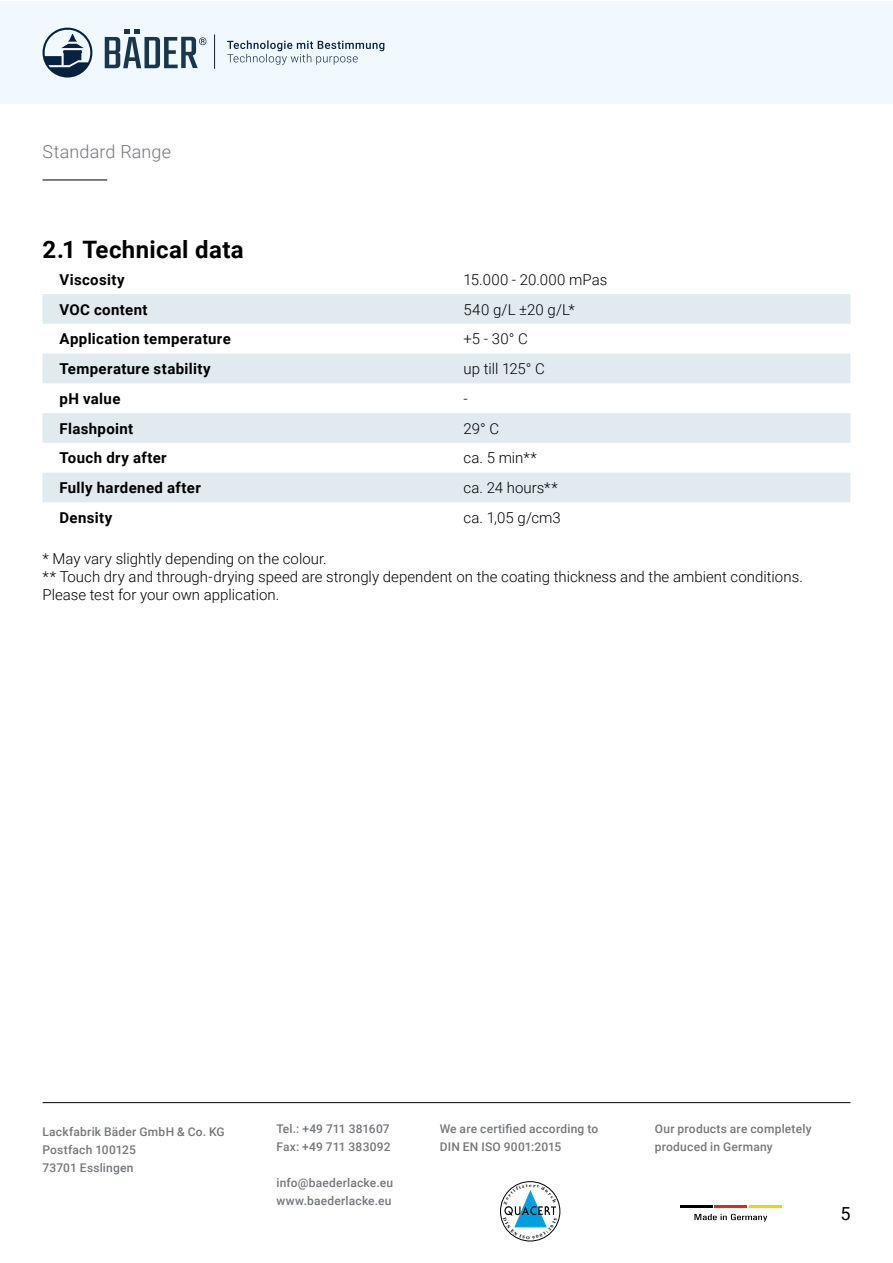
<style>
.page{position:relative;width:893px;height:1263px;background:#fff}
.page>*{position:absolute;margin:0;border:0;box-sizing:border-box;transform-origin:0 0}
.t1{font:700 24px "Roboto";letter-spacing:.015em;color:#000}
.t2{font:300 18px "Roboto";letter-spacing:.005em;color:#74777b}
.t3{font:18px "Roboto";color:#000}
.t4{font:300 15px/18px "Roboto";color:#000}
.t5{font:700 15px "Roboto";letter-spacing:.025em;color:#000}
.t6{font:500 12px/18px "Roboto";letter-spacing:.02em;color:#74777b}
</style>
<div class="page">
<svg style="left:694px;top:1214px;width:73px;height:8px"></svg>
<hr style="left:680px;top:1205px;width:32px;height:3px;background:#000">
<hr style="left:715px;top:1205px;width:32px;height:3px;background:#e52621">
<hr style="left:749px;top:1205px;width:33px;height:3px;background:#ffcc05">
<div style="left:500px;top:1181px;width:60px;height:60px;border:1px solid #000;border-radius:50%"></div>
<hr style="left:43px;top:1102px;width:807px;height:1px;background:#000">
<div style="left:0;top:1px;width:893px;height:103px;background:#f2f9fe"></div>
<svg style="left:227px;top:40px;width:157px;height:25px"></svg>
<svg style="left:105px;top:30px;width:101px;height:38px"></svg>
<svg style="left:43px;top:28px;width:49px;height:50px"></svg>
<hr style="left:214px;top:35px;width:1px;height:34px;background:#072241">
<hr style="left:43px;top:180px;width:64px;height:1px;background:#000">
<svg style="left:43px;top:294px;width:807px;height:208px;fill:#e0eaef"></svg>
<svg style="left:503px;top:1183px;width:54px;height:56px"></svg>
<p class="t2" style="left:43px;top:139px;width:130px">Standard Range</p>
<h1 class="t1" style="left:43px;top:233px;width:203px">2.1 Technical data</h1>
<p class="t5" style="left:60px;top:269px;width:67px">Viscosity</p>
<p class="t4" style="left:463px;top:270px;width:145px">15.000 - 20.000 mPas</p>
<p class="t5" style="left:60px;top:299px;width:90px">VOC content</p>
<p class="t4" style="left:463px;top:300px;width:113px">540 g/L ±20 g/L*</p>
<p class="t5" style="left:60px;top:328px;width:173px">Application temperature</p>
<p class="t4" style="left:463px;top:329px;width:66px">+5 - 30° C</p>
<p class="t5" style="left:60px;top:358px;width:153px">Temperature stability</p>
<p class="t4" style="left:463px;top:359px;width:83px">up till 125° C</p>
<p class="t5" style="left:60px;top:388px;width:62px">pH value</p>
<p class="t4" style="left:463px;top:389px;width:6px">-</p>
<p class="t5" style="left:60px;top:418px;width:75px">Flashpoint</p>
<p class="t4" style="left:463px;top:419px;width:37px">29° C</p>
<p class="t5" style="left:60px;top:447px;width:109px">Touch dry after</p>
<p class="t4" style="left:463px;top:448px;width:75px">ca. 5 min**</p>
<p class="t5" style="left:60px;top:477px;width:143px">Fully hardened after</p>
<p class="t4" style="left:463px;top:478px;width:96px">ca. 24 hours**</p>
<p class="t5" style="left:60px;top:507px;width:54px">Density</p>
<p class="t4" style="left:463px;top:508px;width:99px">ca. 1,05 g/cm3</p>
<p class="t4" style="left:43px;top:549px;width:762px">* May vary slightly depending on the colour.<br>** Touch dry and through-drying speed are strongly dependent on the coating thickness and the ambient conditions.<br>Please test for your own application.</p>
<p class="t6" style="left:43px;top:1122px;width:184px">Lackfabrik Bäder GmbH &amp; Co. KG<br>Postfach 100125<br>73701 Esslingen</p>
<p class="t6" style="left:440px;top:1119px;width:160px">We are certified according to<br>DIN EN ISO 9001:2015</p>
<p class="t6" style="left:655px;top:1119px;width:158px">Our products are completely produced in Germany</p>
<p class="t6" style="left:276px;top:1119px;width:116px">Tel.: +49 711 381607<br>Fax: +49 711 383092</p>
<p class="t6" style="left:276px;top:1173px;width:118px">info@baederlacke.eu www.baederlacke.eu</p>
<p class="t3" style="left:840px;top:1201px;width:12px">5</p>
</div>
